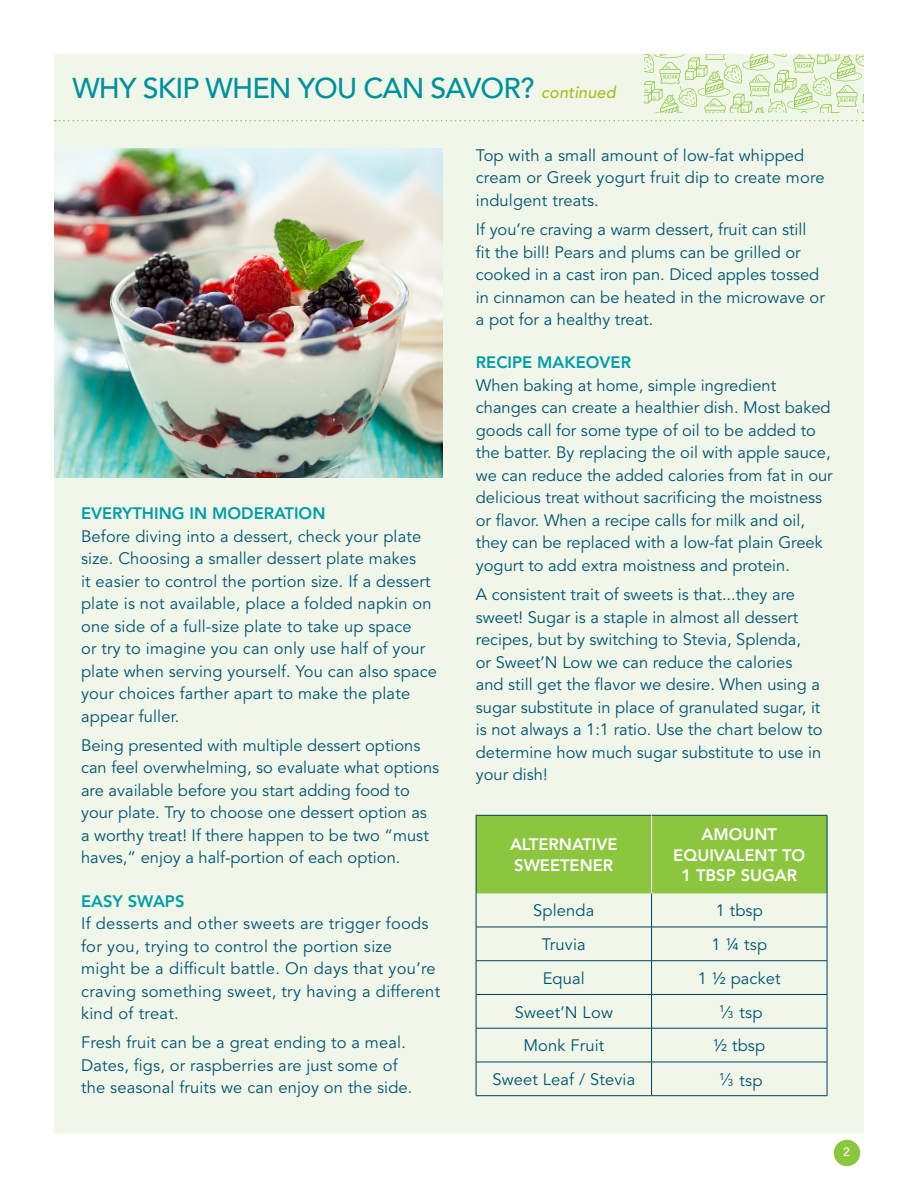
<style>
.page{position:relative;width:918px;height:1188px;background:#fff}
.page>*{position:absolute;margin:0;border:0;box-sizing:border-box;transform-origin:0 0}
.t1{font:500 28.5px "Avenir LT Std";letter-spacing:-.03em;color:#00919f}
.t2{font:16.5px/22.5px "Avenir LT Std";color:#005375}
.t3{font:16.5px/22.5px "Avenir LT Std";letter-spacing:.02em;color:#005375}
.t4{font:800 16.5px/20.9px "Avenir LT Std";color:#fff}
.t5{font:800 16.5px "Avenir LT Std";color:#009da9}
.t6{font:500 12px "Avenir LT Std";color:#fff}
.t7{font:9.9px "Avenir LT Std";color:#005375}
.s1{font-style:italic;font-size:16.5px;color:#a3c027}
.s2{font-weight:300;font-size:16.35px}
</style>
<div class="page">
<div style="left:834px;top:1140px;width:26px;height:26px;background:#8bc63e;border-radius:50%"></div>
<div style="left:54px;top:54px;width:810px;height:1080px;background:#f1f7e8"></div>
<img style="left:54px;top:148px;width:388px;height:330px">
<svg style="left:55px;top:120px;width:808px;height:1px"></svg>
<div style="left:477px;top:816px;width:350px;height:77px;background:#8bc63e"></div>
<hr style="left:476px;top:927px;width:176px;height:1px;background:#003e5e">
<hr style="left:652px;top:927px;width:175px;height:1px;background:#003e5e">
<hr style="left:476px;top:960px;width:176px;height:1px;background:#003e5e">
<hr style="left:652px;top:960px;width:175px;height:1px;background:#003e5e">
<hr style="left:476px;top:994px;width:176px;height:1px;background:#003e5e">
<hr style="left:652px;top:994px;width:175px;height:1px;background:#003e5e">
<hr style="left:476px;top:1028px;width:176px;height:1px;background:#003e5e">
<hr style="left:652px;top:1028px;width:175px;height:1px;background:#003e5e">
<hr style="left:476px;top:1062px;width:176px;height:1px;background:#003e5e">
<hr style="left:652px;top:1062px;width:175px;height:1px;background:#003e5e">
<hr style="left:476px;top:1095px;width:176px;height:1px;background:#003e5e">
<hr style="left:652px;top:1095px;width:175px;height:1px;background:#003e5e">
<hr style="left:651px;top:893px;width:1px;height:34px;background:#003e5e">
<hr style="left:651px;top:927px;width:1px;height:34px;background:#003e5e">
<hr style="left:651px;top:961px;width:1px;height:33px;background:#003e5e">
<hr style="left:651px;top:995px;width:1px;height:33px;background:#003e5e">
<hr style="left:651px;top:1028px;width:1px;height:34px;background:#003e5e">
<hr style="left:651px;top:1062px;width:1px;height:34px;background:#003e5e">
<hr style="left:827px;top:893px;width:1px;height:34px;background:#003e5e">
<hr style="left:827px;top:927px;width:1px;height:34px;background:#003e5e">
<hr style="left:827px;top:961px;width:1px;height:33px;background:#003e5e">
<hr style="left:827px;top:995px;width:1px;height:33px;background:#003e5e">
<hr style="left:827px;top:1028px;width:1px;height:34px;background:#003e5e">
<hr style="left:827px;top:1062px;width:1px;height:34px;background:#003e5e">
<hr style="left:476px;top:893px;width:1px;height:34px;background:#003e5e">
<hr style="left:476px;top:927px;width:1px;height:34px;background:#003e5e">
<hr style="left:476px;top:961px;width:1px;height:33px;background:#003e5e">
<hr style="left:476px;top:995px;width:1px;height:33px;background:#003e5e">
<hr style="left:476px;top:1028px;width:1px;height:34px;background:#003e5e">
<hr style="left:476px;top:1062px;width:1px;height:34px;background:#003e5e">
<hr style="left:476px;top:815px;width:176px;height:1px;background:#003e5e">
<hr style="left:476px;top:815px;width:1px;height:78px;background:#003e5e">
<hr style="left:652px;top:815px;width:175px;height:1px;background:#003e5e">
<hr style="left:827px;top:815px;width:1px;height:78px;background:#003e5e">
<hr style="left:651px;top:815px;width:1px;height:78px;background:#fff">
<svg style="left:645px;top:54px;width:219px;height:59px"></svg>
<p class="t1" style="left:72px;top:71px;width:545px">WHY SKIP WHEN YOU CAN SAVOR? <span class="s1">continued</span></p>
<p class="t5" style="left:81px;top:504px;width:246px">EVERYTHING IN MODERATION</p>
<p class="t2" style="left:81px;top:525px;width:358px">Before diving into a dessert, check your plate size. Choosing a smaller dessert plate makes<br>it easier to control the portion size. If a dessert plate is not available, place a folded napkin on one side of a full-size plate to take up space<br>or try to imagine you can only use half of your plate when serving yourself. You can also space your choices farther apart to make the plate appear fuller.</p>
<p class="t2" style="left:81px;top:734px;width:360px">Being presented with multiple dessert options can feel overwhelming, so evaluate what options are available before you start adding food to your plate. Try to choose one dessert option as a worthy treat! If there happen to be two “must haves,” enjoy a half-portion of each option.</p>
<p class="t5" style="left:81px;top:891px;width:105px">EASY SWAPS</p>
<p class="t3" style="left:81px;top:913px;width:361px">If desserts and other sweets are trigger foods for you, trying to control the portion size might be a difficult battle. On days that you’re craving something sweet, try having a different kind of treat.</p>
<p class="t2" style="left:81px;top:1032px;width:333px">Fresh fruit can be a great ending to a meal.<br>Dates, figs, or raspberries are just some of the seasonal fruits we can enjoy on the side.</p>
<p class="t2" style="left:476px;top:145px;width:350px">Top with a small amount of low-fat whipped cream or Greek yogurt fruit dip to create more indulgent treats.</p>
<p class="t2" style="left:476px;top:219px;width:351px">If you’re craving a warm dessert, fruit can still fit the bill! Pears and plums can be grilled or cooked in a cast iron pan. Diced apples tossed in cinnamon can be heated in the microwave or a pot for a healthy treat.</p>
<p class="t5" style="left:476px;top:353px;width:157px">RECIPE MAKEOVER</p>
<p class="t2" style="left:476px;top:374px;width:358px">When baking at home, simple ingredient changes can create a healthier dish. Most baked goods call for some type of oil to be added to the batter. By replacing the oil with apple sauce, we can reduce the added calories from fat in our delicious treat without sacrificing the moistness or flavor. When a recipe calls for milk and oil, they can be replaced with a low-fat plain Greek yogurt to add extra moistness and protein.</p>
<p class="t2" style="left:476px;top:584px;width:348px">A consistent trait of sweets is that...they are sweet! Sugar is a staple in almost all dessert recipes, but by switching to Stevia, Splenda,<br>or Sweet’N Low we can reduce the calories and still get the flavor we desire. When using a sugar substitute in place of granulated sugar, it is not always a 1:1 ratio. Use the chart below to determine how much sugar substitute to use in your dish!</p>
<p class="t4" style="left:510px;top:834px;width:109px">ALTERNATIVE<br>SWEETENER</p>
<p class="t4" style="left:673px;top:824px;width:133px;text-align:center">AMOUNT<br>EQUIVALENT TO<br>1 TBSP SUGAR</p>
<p class="t2" style="left:533px;top:900px;width:63px">Splenda</p>
<p class="t2" style="left:716px;top:900px;width:49px">1 tbsp</p>
<p class="t2" style="left:542px;top:934px;width:45px">Truvia</p>
<p class="t2" style="left:711px;top:934px;width:57px">1 ¼ tsp</p>
<p class="t2" style="left:543px;top:967px;width:44px">Equal</p>
<p class="t2" style="left:698px;top:967px;width:84px">1 ½ packet</p>
<p class="t2" style="left:515px;top:1001px;width:100px">Sweet’N Low</p>
<p class="t2" style="left:720px;top:1002px;width:44px"><span class="s2">½</span> tsp</p>
<p class="t7" style="left:719px;top:1003px;width:7px">1</p>
<p class="t7" style="left:728px;top:1009px;width:7px">3</p>
<p class="t2" style="left:523px;top:1035px;width:82px">Monk Fruit</p>
<p class="t2" style="left:713px;top:1035px;width:53px">½ tbsp</p>
<p class="t2" style="left:492px;top:1069px;width:144px">Sweet Leaf / Stevia</p>
<p class="t2" style="left:720px;top:1070px;width:44px"><span class="s2">½</span> tsp</p>
<p class="t7" style="left:719px;top:1070px;width:7px">1</p>
<p class="t7" style="left:728px;top:1077px;width:7px">3</p>
<p class="t6" style="left:843px;top:1145px;width:8px">2</p>
</div>
